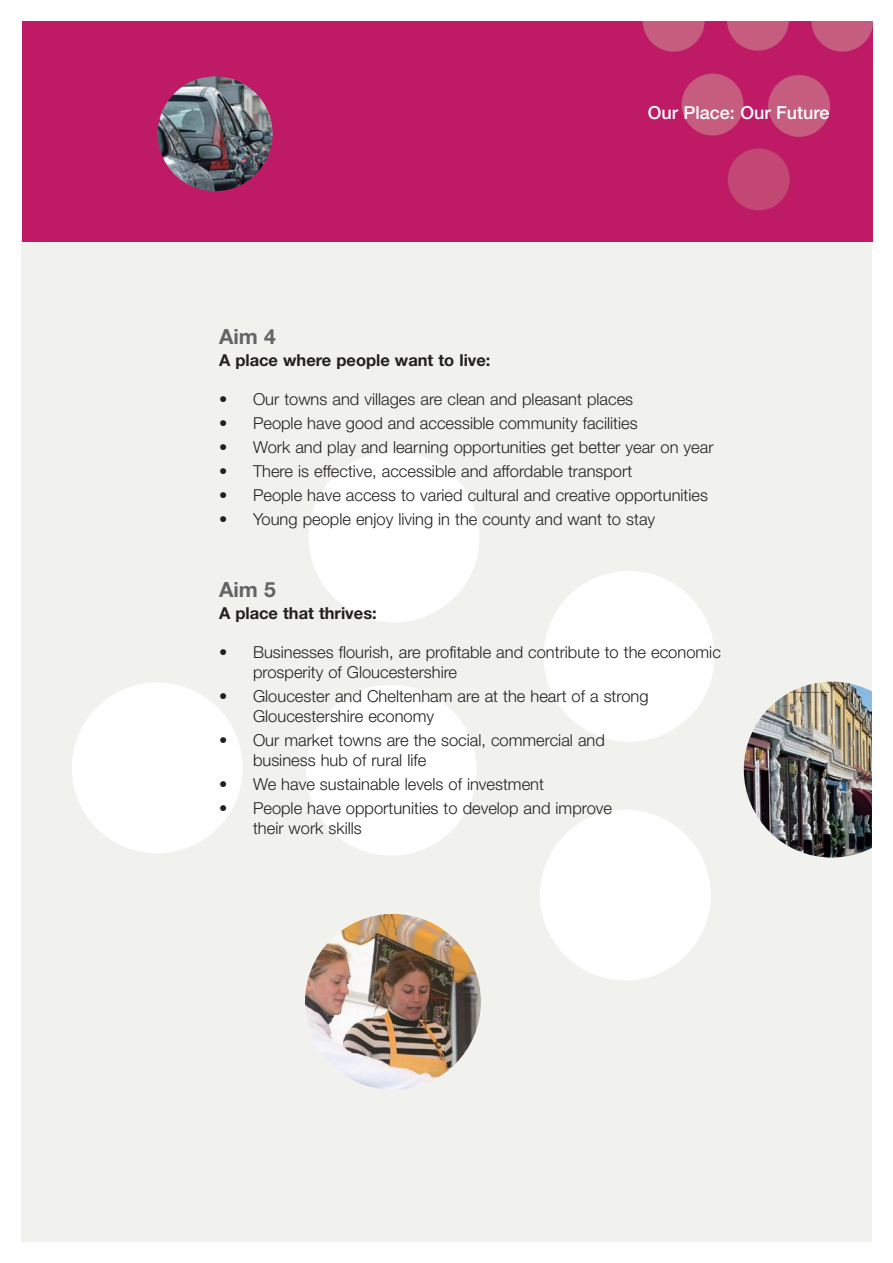
<style>
.page{position:relative;width:893px;height:1263px;background:#fff}
.page>*{position:absolute;margin:0;border:0;box-sizing:border-box;transform-origin:0 0}
.t1{font:700 21px "Helvetica Neue";color:#636466}
.t2{font:500 18px "Helvetica Neue";color:#fff}
.t3{font:300 16.5px/19.8px "Helvetica Neue";color:#231f20}
.t4{font:700 16.5px "Helvetica Neue";color:#231f20}
</style>
<div class="page">
<div style="left:22px;top:238px;width:850px;height:1003px;background:#f1f2ee"></div>
<div style="left:306px;top:685px;width:171px;height:171px;background:#fff;border-radius:50%"></div>
<div style="left:309px;top:452px;width:170px;height:170px;background:#fff;border-radius:50%"></div>
<div style="left:544px;top:571px;width:170px;height:171px;background:#fff;border-radius:50%"></div>
<div style="left:540px;top:810px;width:171px;height:170px;background:#fff;border-radius:50%"></div>
<div style="left:72px;top:682px;width:171px;height:171px;background:#fff;border-radius:50%"></div>
<div style="left:22px;top:21px;width:850px;height:221px;background:#be1a65"></div>
<div style="left:728px;top:148px;width:62px;height:62px;background:#c24773;border-radius:50%"></div>
<svg style="left:727px;top:21px;width:62px;height:30px"></svg>
<svg style="left:643px;top:21px;width:62px;height:31px"></svg>
<svg style="left:811px;top:21px;width:61px;height:31px"></svg>
<div style="left:768px;top:75px;width:62px;height:62px;background:#c65d7e;border-radius:50%"></div>
<div style="left:682px;top:74px;width:61px;height:62px;background:#c65d7e;border-radius:50%"></div>
<img style="left:305px;top:914px;width:176px;height:176px;border-radius:50%">
<img style="left:158px;top:76px;width:115px;height:115px;border-radius:50%">
<img style="left:744px;top:682px;width:128px;height:175px">
<p class="t2" style="left:648px;top:106px;width:183px">Our Place: Our Future</p>
<p class="t1" style="left:219px;top:329px;width:58px">Aim 4</p>
<p class="t4" style="left:219px;top:354px;width:273px">A place where people want to live:</p>
<p class="t3" style="left:219px;top:391px;width:416px">• Our towns and villages are clean and pleasant places</p>
<p class="t3" style="left:219px;top:415px;width:420px">• People have good and accessible community facilities</p>
<p class="t3" style="left:219px;top:439px;width:496px">• Work and play and learning opportunities get better year on year</p>
<p class="t3" style="left:219px;top:463px;width:415px">• There is effective, accessible and affordable transport</p>
<p class="t3" style="left:219px;top:487px;width:490px">• People have access to varied cultural and creative opportunities</p>
<p class="t3" style="left:219px;top:511px;width:438px">• Young people enjoy living in the county and want to stay</p>
<p class="t1" style="left:219px;top:582px;width:58px">Aim 5</p>
<p class="t4" style="left:219px;top:607px;width:159px">A place that thrives:</p>
<p class="t3" style="left:253px;top:644px;width:469px;text-indent:-34px">• Businesses flourish, are profitable and contribute to the economic prosperity of Gloucestershire</p>
<p class="t3" style="left:253px;top:688px;width:397px;text-indent:-34px">• Gloucester and Cheltenham are at the heart of a strong<br>Gloucestershire economy</p>
<p class="t3" style="left:253px;top:732px;width:353px;text-indent:-34px">• Our market towns are the social, commercial and business hub of rural life</p>
<p class="t3" style="left:219px;top:775px;width:326px">• We have sustainable levels of investment</p>
<p class="t3" style="left:253px;top:799px;width:361px;text-indent:-34px">• People have opportunities to develop and improve their work skills</p>
</div>
